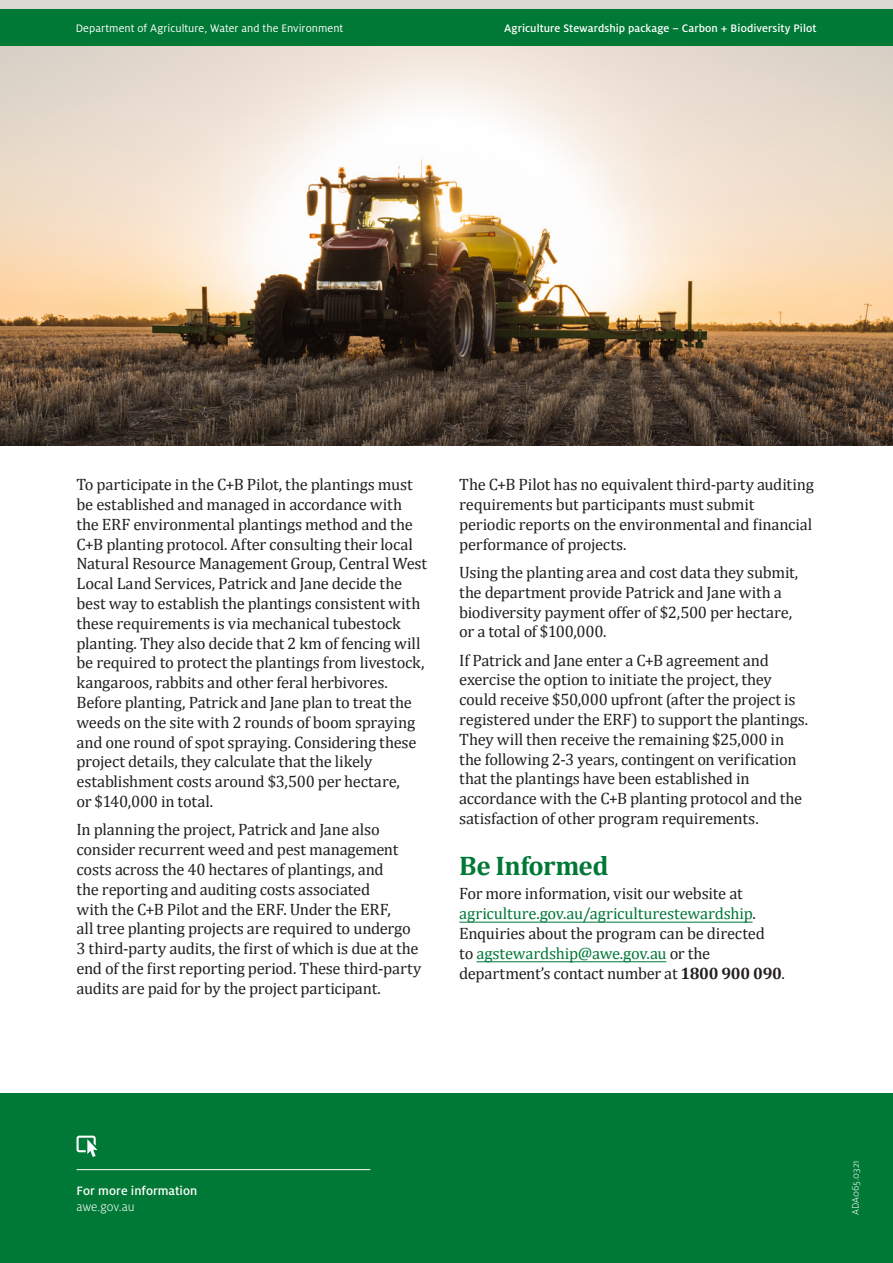
<style>
.page{position:relative;width:893px;height:1263px;background:#fff}
.page>*{position:absolute;margin:0;border:0;box-sizing:border-box;transform-origin:0 0}
.Sub_Heading_1{font:700 27px "Cambria";letter-spacing:-.02em;color:#007836}
.Body_copy{font:16.5px/19.8px "Cambria";letter-spacing:-.015em;color:#231f20}
.t1{font:500 13.5px "Milo Pro";color:#fff}
.t2{font:300 13.5px "Milo Pro";letter-spacing:-.005em;color:#fff}
.t3{font:500 12px "Milo Pro";letter-spacing:.005em;color:#fff}
.t4{font:12px "Milo Pro";letter-spacing:.005em;color:#fff}
.Body_copy-2{font:300 10.5px "Milo Pro";color:#fff}
.s1{color:#007836}
.s2{font-weight:700}
</style>
<div class="page">
<div style="left:0;top:9px;width:893px;height:38px;background:#007836"></div>
<div style="left:0;top:0;width:893px;height:9px;background:#dcd9d5"></div>
<div style="left:0;top:1094px;width:893px;height:169px;background:#007836"></div>
<hr style="left:77px;top:1169px;width:293px;height:1px;background:#fff">
<svg style="left:77px;top:1135px;width:20px;height:22px"></svg>
<hr style="left:459px;top:922px;width:294px;height:1px;background:#007836">
<hr style="left:476px;top:961px;width:190px;height:1px;background:#007836">
<img style="left:0;top:47px;width:893px;height:398px">
<p class="t4" style="left:76px;top:22px;width:269px">Department of Agriculture, Water and the Environment</p>
<p class="t3" style="left:504px;top:22px;width:314px">Agriculture Stewardship package – Carbon + Biodiversity Pilot</p>
<p class="Body_copy" style="left:77px;top:475px;width:352px">To participate in the C+B Pilot, the plantings must be established and managed in accordance with the ERF environmental plantings method and the C+B planting protocol. After consulting their local Natural Resource Management Group, Central West Local Land Services, Patrick and Jane decide the best way to establish the plantings consistent with these requirements is via mechanical tubestock planting. They also decide that 2 km of fencing will be required to protect the plantings from livestock, kangaroos, rabbits and other feral herbivores.<br>Before planting, Patrick and Jane plan to treat the weeds on the site with 2 rounds of boom spraying and one round of spot spraying. Considering these project details, they calculate that the likely establishment costs around $3,500 per hectare,<br>or $140,000 in total.</p>
<p class="Body_copy" style="left:77px;top:820px;width:347px">In planning the project, Patrick and Jane also consider recurrent weed and pest management costs across the 40 hectares of plantings, and<br>the reporting and auditing costs associated<br>with the C+B Pilot and the ERF. Under the ERF,<br>all tree planting projects are required to undergo 3 third-party audits, the first of which is due at the end of the first reporting period. These third-party audits are paid for by the project participant.</p>
<p class="Body_copy" style="left:459px;top:475px;width:356px">The C+B Pilot has no equivalent third-party auditing requirements but participants must submit periodic reports on the environmental and financial performance of projects.</p>
<p class="Body_copy" style="left:459px;top:562px;width:341px">Using the planting area and cost data they submit, the department provide Patrick and Jane with a biodiversity payment offer of $2,500 per hectare, or a total of $100,000.</p>
<p class="Body_copy" style="left:459px;top:650px;width:350px">If Patrick and Jane enter a C+B agreement and exercise the option to initiate the project, they could receive $50,000 upfront (after the project is registered under the ERF) to support the plantings.<br>They will then receive the remaining $25,000 in the following 2-3 years, contingent on verification that the plantings have been established in accordance with the C+B planting protocol and the satisfaction of other program requirements.</p>
<h1 class="Sub_Heading_1" style="left:459px;top:847px;width:151px">Be Informed</h1>
<p class="Body_copy" style="left:459px;top:884px;width:327px">For more information, visit our website at <span class="s1">agriculture.gov.au/agriculturestewardship</span>.<br>Enquiries about the program can be directed<br>to <span class="s1">agstewardship@awe.gov.au</span> or the department’s contact number at <span class="s2">1800 900 090</span>.</p>
<p class="t1" style="left:77px;top:1183px;width:122px">For more information</p>
<p class="t2" style="left:77px;top:1199px;width:60px">awe.gov.au</p>
<p class="Body_copy-2" style="left:850px;top:1215px;width:57px;rotate:-90deg">ADA065.0321</p>
</div>
